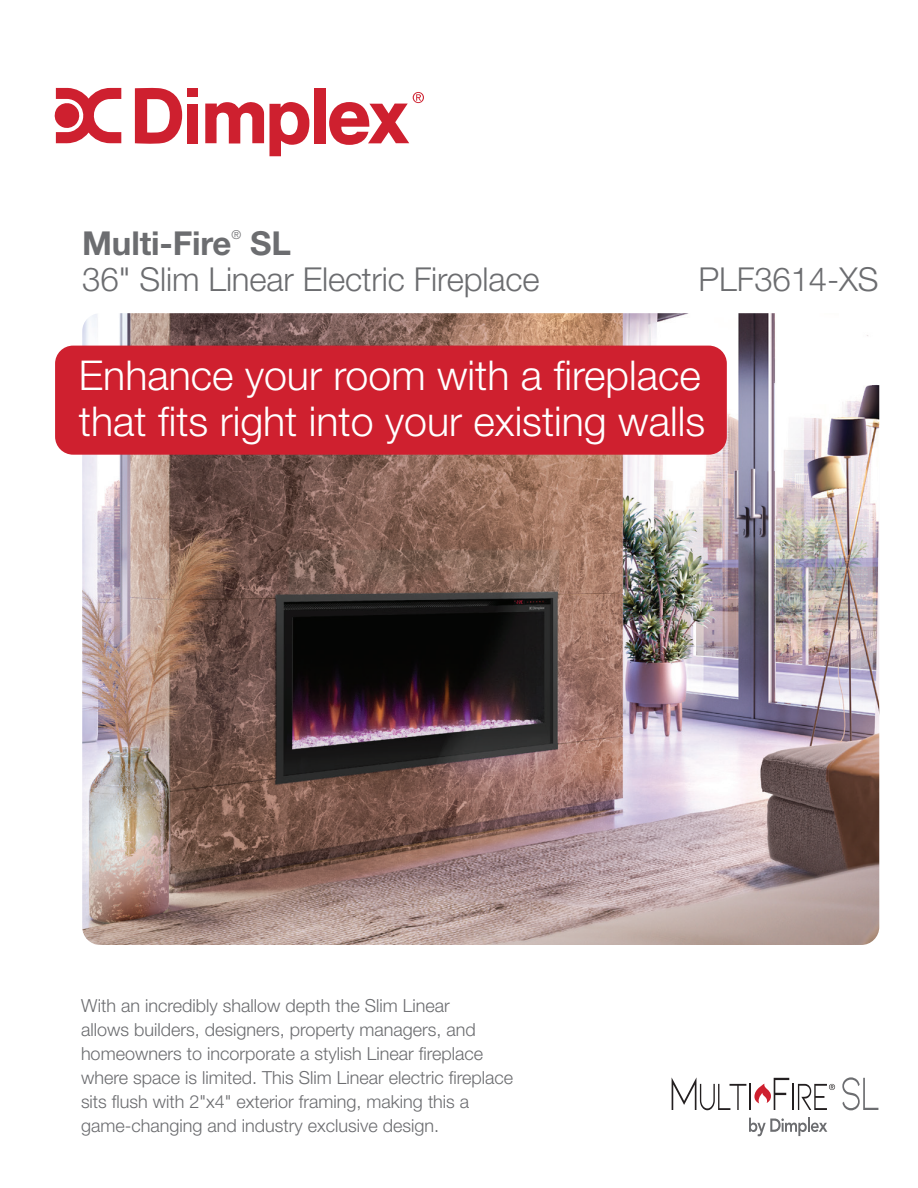
<style>
.page{position:relative;width:918px;height:1188px;background:#fff}
.page>*{position:absolute;margin:0;border:0;box-sizing:border-box;transform-origin:0 0}
.t1{font:300 41.1px/45.9px "Helvetica Neue LT Std";color:#fff}
.t2{font:300 33px "Helvetica Neue LT Std";letter-spacing:-.005em;color:#6c6d70}
.t3{font:700 33px "Helvetica Neue LT Std";letter-spacing:-.005em;color:#6c6d70}
.t4{font:300 18px/24px "Helvetica Neue LT Std";color:#6c6d70}
.t5{font:300 12.3px "Helvetica Neue LT Std";color:#6c6d70}
</style>
<div class="page">
<img style="left:82px;top:313px;width:797px;height:632px">
<svg style="left:135px;top:88px;width:47px;height:56px"></svg>
<div style="left:187px;top:88px;width:11px;height:9px;background:#ce202f"></div>
<div style="left:187px;top:104px;width:11px;height:39px;background:#ce202f"></div>
<svg style="left:205px;top:102px;width:104px;height:54px"></svg>
<div style="left:314px;top:88px;width:11px;height:55px;background:#ce202f"></div>
<svg style="left:329px;top:92px;width:95px;height:53px"></svg>
<svg style="left:54px;top:88px;width:67px;height:55px"></svg>
<div style="left:55px;top:346px;width:672px;height:109px;background:#cf202f;border-radius:18px"></div>
<svg style="left:842px;top:1077px;width:36px;height:33px"></svg>
<svg style="left:672px;top:1077px;width:163px;height:33px"></svg>
<svg style="left:749px;top:1118px;width:78px;height:18px"></svg>
<h2 class="t3" style="left:82px;top:223px;width:151px">Multi-Fire</h2>
<p class="t5" style="left:231px;top:227px;width:11px">®</p>
<h2 class="t3" style="left:250px;top:223px;width:42px">SL</h2>
<h2 class="t2" style="left:82px;top:259px;width:459px">36" Slim Linear Electric Fireplace</h2>
<h2 class="t2" style="left:699px;top:259px;width:182px">PLF3614-XS</h2>
<h1 class="t1" style="left:79px;top:352px;width:628px">Enhance your room with a fireplace that fits right into your existing walls</h1>
<p class="t4" style="left:81px;top:993px;width:434px">With an incredibly shallow depth the Slim Linear<br>allows builders, designers, property managers, and homeowners to incorporate a stylish Linear fireplace where space is limited. This Slim Linear electric fireplace sits flush with 2"x4" exterior framing, making this a game-changing and industry exclusive design.</p>
</div>
